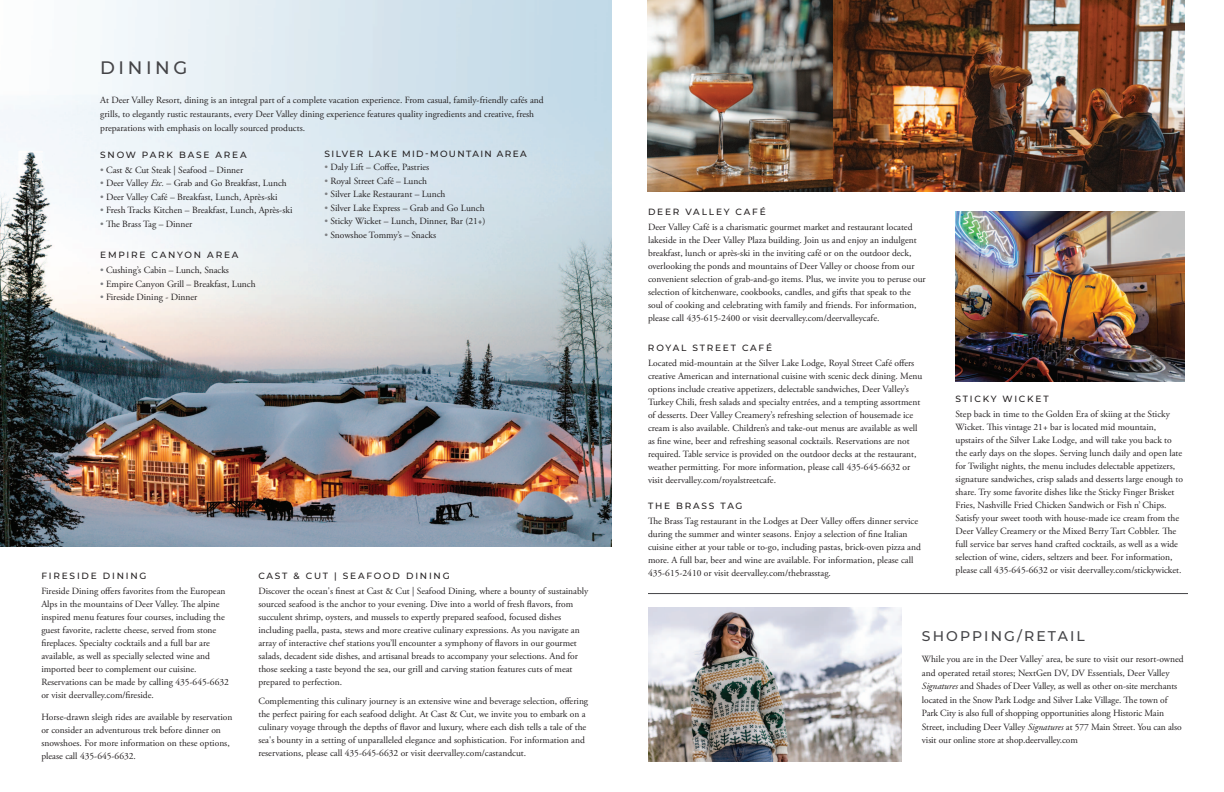
<style>
.page{position:relative;width:1224px;height:792px;background:#fff}
.page>*{position:absolute;margin:0;border:0;box-sizing:border-box;transform-origin:0 0}
.t1{font:500 18px "Montserrat";letter-spacing:.2em;color:#444447}
.t2{font:500 14px "Montserrat";letter-spacing:.15em;color:#444447}
.t3{font:9.5px/13px "Adobe Garamond Pro";color:#231f20}
.t4{font:500 9px "Montserrat";letter-spacing:.2em;color:#231f20}
.t5{font:500 9px "Montserrat";letter-spacing:.15em;color:#231f20}
.s1{color:#7e8083}
.s2{font-style:italic}
</style>
<div class="page">
<img style="left:648px;top:0;width:537px;height:192px">
<img style="left:0;top:0;width:612px;height:547px">
<img style="left:648px;top:608px;width:254px;height:154px">
<hr style="left:648px;top:593px;width:540px;height:1px;background:#444447">
<img style="left:956px;top:212px;width:229px;height:170px">
<h1 class="t1" style="left:100px;top:57px;width:89px">DINING</h1>
<p class="t3" style="left:100px;top:94px;width:445px;line-height:14px">At Deer Valley Resort, dining is an integral part of a complete vacation experience. From casual, family-friendly cafés and grills, to elegantly rustic restaurants, every Deer Valley dining experience features quality ingredients and creative, fresh preparations with emphasis on locally sourced products.</p>
<p class="t4" style="left:100px;top:149px;width:148px">SNOW PARK BASE AREA</p>
<p class="t3" style="left:100px;top:164px;width:145px"><span class="s1">•</span> Cast &amp; Cut Steak | Seafood – Dinner</p>
<p class="t3" style="left:100px;top:177px;width:188px"><span class="s1">•</span> Deer Valley <span class="s2">Etc.</span> – Grab and Go Breakfast, Lunch</p>
<p class="t3" style="left:100px;top:191px;width:179px"><span class="s1">•</span> Deer Valley Café – Breakfast, Lunch, Après-ski</p>
<p class="t3" style="left:100px;top:204px;width:194px"><span class="s1">•</span> Fresh Tracks Kitchen – Breakfast, Lunch, Après-ski</p>
<p class="t3" style="left:100px;top:218px;width:94px"><span class="s1">•</span> The Brass Tag – Dinner</p>
<p class="t4" style="left:100px;top:249px;width:140px">EMPIRE CANYON AREA</p>
<p class="t3" style="left:100px;top:264px;width:130px"><span class="s1">•</span> Cushing’s Cabin – Lunch, Snacks</p>
<p class="t3" style="left:100px;top:278px;width:157px"><span class="s1">•</span> Empire Canyon Grill – Breakfast, Lunch</p>
<p class="t3" style="left:100px;top:291px;width:99px"><span class="s1">•</span> Fireside Dining - Dinner</p>
<p class="t5" style="left:325px;top:148px;width:204px">SILVER LAKE MID-MOUNTAIN AREA</p>
<p class="t3" style="left:325px;top:162px;width:106px"><span class="s1">•</span> Daly Lift – Coffee, Pastries</p>
<p class="t3" style="left:325px;top:175px;width:104px"><span class="s1">•</span> Royal Street Café – Lunch</p>
<p class="t3" style="left:325px;top:189px;width:122px"><span class="s1">•</span> Silver Lake Restaurant – Lunch</p>
<p class="t3" style="left:325px;top:202px;width:162px"><span class="s1">•</span> Silver Lake Express – Grab and Go Lunch</p>
<p class="t3" style="left:325px;top:216px;width:163px"><span class="s1">•</span> Sticky Wicket – Lunch, Dinner, Bar (21+)</p>
<p class="t3" style="left:325px;top:229px;width:113px"><span class="s1">•</span> Snowshoe Tommy’s – Snacks</p>
<p class="t4" style="left:41px;top:571px;width:107px">FIRESIDE DINING</p>
<p class="t3" style="left:41px;top:586px;width:189px">Fireside Dining offers favorites from the European Alps in the mountains of Deer Valley. The alpine inspired menu features four courses, including the guest favorite, raclette cheese, served from stone fireplaces. Specialty cocktails and a full bar are available, as well as specially selected wine and imported beer to complement our cuisine.<br>Reservations can be made by calling 435-645-6632 or visit deervalley.com/fireside.</p>
<p class="t3" style="left:41px;top:712px;width:193px">Horse-drawn sleigh rides are available by reservation or consider an adventurous trek before dinner on snowshoes. For more information on these options, please call 435-645-6632.</p>
<p class="t4" style="left:258px;top:571px;width:193px">CAST &amp; CUT | SEAFOOD DINING</p>
<p class="t3" style="left:258px;top:586px;width:331px">Discover the ocean's finest at Cast &amp; Cut | Seafood Dining, where a bounty of sustainably sourced seafood is the anchor to your evening. Dive into a world of fresh flavors, from succulent shrimp, oysters, and mussels to expertly prepared seafood, focused dishes including paella, pasta, stews and more creative culinary expressions. As you navigate an array of interactive chef stations you’ll encounter a symphony of flavors in our gourmet salads, decadent side dishes, and artisanal breads to accompany your selections. And for those seeking a taste beyond the sea, our grill and carving station features cuts of meat prepared to perfection.</p>
<p class="t3" style="left:258px;top:696px;width:331px">Complementing this culinary journey is an extensive wine and beverage selection, offering the perfect pairing for each seafood delight. At Cast &amp; Cut, we invite you to embark on a culinary voyage through the depths of flavor and luxury, where each dish tells a tale of the sea's bounty in a setting of unparalleled elegance and sophistication. For information and reservations, please call 435-645-6632 or visit deervalley.com/castandcut.</p>
<p class="t4" style="left:648px;top:206px;width:119px">DEER VALLEY CAFÉ</p>
<p class="t3" style="left:648px;top:221px;width:279px">Deer Valley Café is a charismatic gourmet market and restaurant located lakeside in the Deer Valley Plaza building. Join us and enjoy an indulgent breakfast, lunch or après-ski in the inviting café or on the outdoor deck, overlooking the ponds and mountains of Deer Valley or choose from our convenient selection of grab-and-go items. Plus, we invite you to peruse our selection of kitchenware, cookbooks, candles, and gifts that speak to the soul of cooking and celebrating with family and friends. For information, please call 435-615-2400 or visit deervalley.com/deervalleycafe.</p>
<p class="t4" style="left:648px;top:342px;width:126px">ROYAL STREET CAFÉ</p>
<p class="t3" style="left:648px;top:357px;width:276px">Located mid-mountain at the Silver Lake Lodge, Royal Street Café offers creative American and international cuisine with scenic deck dining. Menu options include creative appetizers, delectable sandwiches, Deer Valley’s Turkey Chili, fresh salads and specialty entrées, and a tempting assortment of desserts. Deer Valley Creamery’s refreshing selection of housemade ice cream is also available. Children’s and take-out menus are available as well as fine wine, beer and refreshing seasonal cocktails. Reservations are not required. Table service is provided on the outdoor decks at the restaurant, weather permitting. For more information, please call 435-645-6632 or visit deervalley.com/royalstreetcafe.</p>
<p class="t4" style="left:648px;top:500px;width:96px">THE BRASS TAG</p>
<p class="t3" style="left:648px;top:515px;width:274px">The Brass Tag restaurant in the Lodges at Deer Valley offers dinner service during the summer and winter seasons. Enjoy a selection of fine Italian cuisine either at your table or to-go, including pastas, brick-oven pizza and more. A full bar, beer and wine are available. For information, please call 435-615-2410 or visit deervalley.com/thebrasstag.</p>
<p class="t4" style="left:956px;top:394px;width:95px">STICKY WICKET</p>
<p class="t3" style="left:956px;top:409px;width:229px">Step back in time to the Golden Era of skiing at the Sticky Wicket. This vintage 21+ bar is located mid mountain, upstairs of the Silver Lake Lodge, and will take you back to the early days on the slopes. Serving lunch daily and open late for Twilight nights, the menu includes delectable appetizers, signature sandwiches, crisp salads and desserts large enough to share. Try some favorite dishes like the Sticky Finger Brisket Fries, Nashville Fried Chicken Sandwich or Fish n’ Chips.<br>Satisfy your sweet tooth with house-made ice cream from the Deer Valley Creamery or the Mixed Berry Tart Cobbler. The full service bar serves hand crafted cocktails, as well as a wide selection of wine, ciders, seltzers and beer. For information, please call 435-645-6632 or visit deervalley.com/stickywicket.</p>
<h2 class="t2" style="left:922px;top:628px;width:164px">SHOPPING/RETAIL</h2>
<p class="t3" style="left:922px;top:653px;width:263px;line-height:13.5px">While you are in the Deer Valley<sup>®</sup> area, be sure to visit our resort-owned and operated retail stores; NextGen DV, DV Essentials, Deer Valley <span class="s2">Signatures</span> and Shades of Deer Valley, as well as other on-site merchants located in the Snow Park Lodge and Silver Lake Village. The town of Park City is also full of shopping opportunities along Historic Main Street, including Deer Valley <span class="s2">Signatures</span> at 577 Main Street. You can also visit our online store at shop.deervalley.com</p>
</div>
